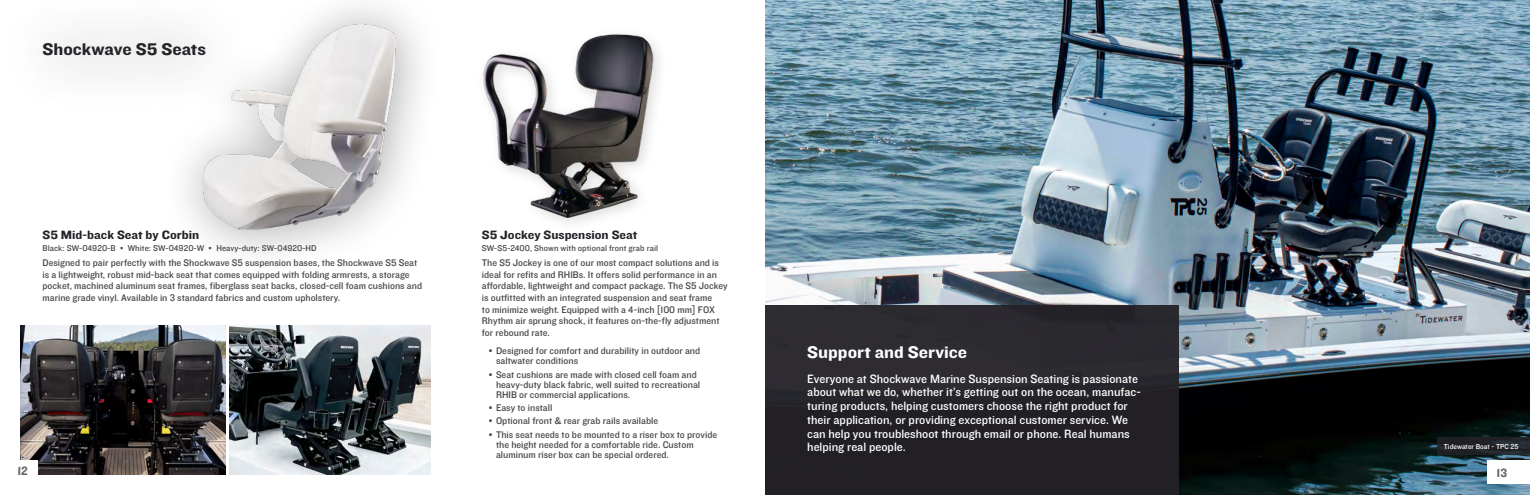
<style>
.page{position:relative;width:1530px;height:495px;background:#fff}
.page>*{position:absolute;margin:0;border:0;box-sizing:border-box;transform-origin:0 0}
.t1{font:17.5px "Knockout HTF51 Middleweight";color:#fff;scale:1.11 1}
.t2{font:17.5px "Knockout HTF51 Middleweight";color:#242227;scale:1.11 1}
.t3{font:12.5px/13.8px "Knockout HTF31 Junior Middlewt";color:#fff}
.t4{font:12.5px "Knockout HTF51 Middleweight";color:#242227;scale:1.11 1}
.t5{font:12.5px "Knockout HTF51 Middleweight";color:#66656c}
.t6{font:10px/11.5px "Knockout HTF31 Junior Middlewt";color:#47464b}
.t7{font:8.75px "Knockout HTF31 Junior Middlewt";letter-spacing:.005em;color:#47464b}
.t8{font:7.5px "Knockout HTF31 Junior Middlewt";color:#fff}
</style>
<div class="page">
<div style="left:161px;top:0;width:282px;height:276px;background:#000;opacity:.35"></div>
<img style="left:197px;top:20px;width:206px;height:217px">
<div style="left:0;top:0;width:255px;height:112px;background:#fafafa"></div>
<img style="left:483px;top:34px;width:173px;height:186px">
<img style="left:21px;top:326px;width:204px;height:148px">
<img style="left:230px;top:326px;width:201px;height:148px">
<div style="left:0;top:461px;width:38px;height:21px;background:#fff"></div>
<img style="left:765px;top:0;width:765px;height:495px">
<div style="left:765px;top:306px;width:413px;height:189px;background:#242227"></div>
<svg style="left:1438px;top:437px;width:92px;height:18px;background:#212329"></svg>
<div style="left:1487px;top:461px;width:43px;height:23px;background:#fff"></div>
<h1 class="t2" style="left:43px;top:39px;width:149px">Shockwave S5 Seats</h1>
<p class="t4" style="left:43px;top:228px;width:143px">S5 Mid-back Seat by Corbin</p>
<p class="t7" style="left:43px;top:244px;width:75px">Black: SW-04920-B</p>
<p class="t7" style="left:128px;top:244px;width:78px">White: SW-04920-W</p>
<p class="t7" style="left:216px;top:244px;width:102px">Heavy-duty: SW-04920-HD</p>
<p class="t6" style="left:43px;top:258px;width:381px">Designed to pair perfectly with the Shockwave S5 suspension bases, the Shockwave S5 Seat is a lightweight, robust mid-back seat that comes equipped with folding armrests, a storage pocket, machined aluminum seat frames, fiberglass seat backs, closed-cell foam cushions and marine grade vinyl. Available in 3 standard fabrics and custom upholstery.</p>
<p class="t5" style="left:17px;top:465px;width:12px">12</p>
<p class="t4" style="left:482px;top:228px;width:142px">S5 Jockey Suspension Seat</p>
<p class="t7" style="left:482px;top:244px;width:178px">SW-S5-2400, Shown with optional front grab rail</p>
<p class="t6" style="left:482px;top:258px;width:247px">The S5 Jockey is one of our most compact solutions and is ideal for refits and RHIBs. It offers solid performance in an affordable, lightweight and compact package. The S5 Jockey is outfitted with an integrated suspension and seat frame<br>to minimize weight. Equipped with a 4-inch [100 mm] FOX Rhythm air sprung shock, it features on-the-fly adjustment for rebound rate.</p>
<p class="t6" style="left:496px;top:346px;width:206px;line-height:10px;text-indent:-7px">• Designed for comfort and durability in outdoor and saltwater conditions</p>
<p class="t6" style="left:496px;top:370px;width:206px;line-height:10px;text-indent:-7px">• Seat cushions are made with closed cell foam and heavy-duty black fabric, well suited to recreational<br>RHIB or commercial applications.</p>
<p class="t6" style="left:489px;top:402px;width:65px">• Easy to install</p>
<p class="t6" style="left:489px;top:416px;width:171px">• Optional front &amp; rear grab rails available</p>
<p class="t6" style="left:496px;top:430px;width:223px;line-height:10px;text-indent:-7px">• This seat needs to be mounted to a riser box to provide the height needed for a comfortable ride. Custom aluminum riser box can be special ordered.</p>
<h1 class="t1" style="left:807px;top:343px;width:145px">Support and Service</h1>
<p class="t3" style="left:807px;top:372px;width:335px">Everyone at Shockwave Marine Suspension Seating is passionate about what we do, whether it’s getting out on the ocean, manufac&shy;turing products, helping customers choose the right product for their application, or providing exceptional customer service. We can help you troubleshoot through email or phone. Real humans helping real people.</p>
<p class="t8" style="left:1444px;top:442px;width:76px">Tidewater Boat - TPC 25</p>
<p class="t5" style="left:1497px;top:466px;width:12px">13</p>
<p class="t7" style="left:1502px;top:473px;width:9px">13</p>
</div>
